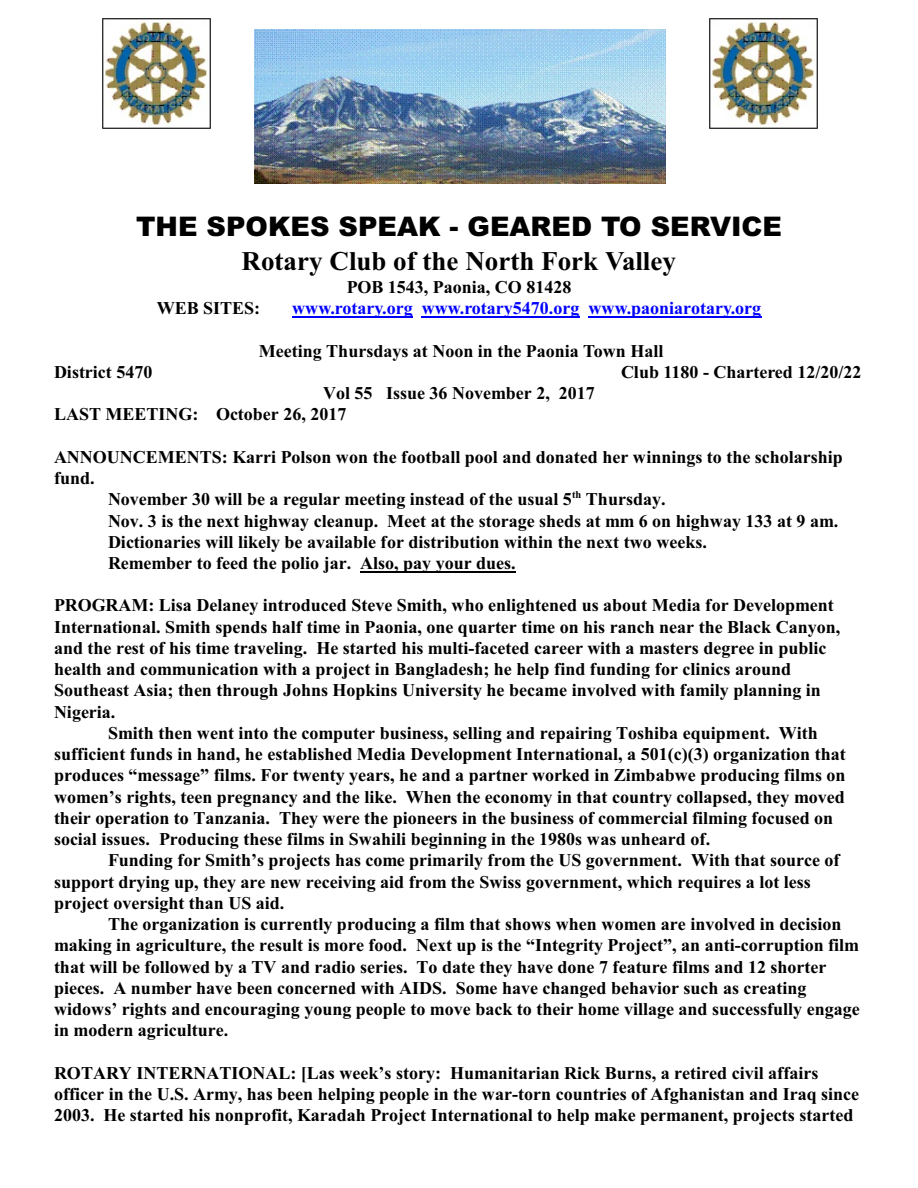
<style>
.page{position:relative;width:918px;height:1188px;background:#fff}
.page>*{position:absolute;margin:0;border:0;box-sizing:border-box;transform-origin:0 0}
.t1{font:italic 900 27px "Arial";color:#000}
.t2{font:700 27px "Times New Roman";color:#000}
.t3{font:700 18px/21.3px "Times New Roman";color:#000}
.t4{font:700 18px "Times New Roman";color:#00f}
</style>
<div class="page">
<img style="left:255px;top:29px;width:411px;height:155px">
<img style="left:102px;top:18px;width:109px;height:111px">
<hr style="left:292px;top:317px;width:40px;height:1px;background:#00f">
<hr style="left:343px;top:317px;width:40px;height:1px;background:#00f">
<hr style="left:382px;top:317px;width:31px;height:1px;background:#00f">
<hr style="left:422px;top:317px;width:39px;height:1px;background:#00f">
<hr style="left:472px;top:317px;width:107px;height:1px;background:#00f">
<hr style="left:588px;top:317px;width:40px;height:1px;background:#00f">
<hr style="left:627px;top:317px;width:64px;height:1px;background:#00f">
<hr style="left:691px;top:317px;width:41px;height:1px;background:#00f">
<hr style="left:731px;top:317px;width:30px;height:1px;background:#00f">
<hr style="left:360px;top:572px;width:156px;height:1px;background:#000">
<img style="left:709px;top:18px;width:109px;height:111px">
<h1 class="t1" style="left:136px;top:216px;width:648px">THE SPOKES SPEAK - GEARED TO SERVICE</h1>
<h1 class="t2" style="left:242px;top:251px;width:436px">Rotary Club of the North Fork Valley</h1>
<p class="t3" style="left:347px;top:278px;width:226px">POB 1543, Paonia, CO 81428</p>
<p class="t3" style="left:157px;top:299px;width:105px">WEB SITES:</p>
<p class="t4" style="left:292px;top:302px;width:471px">www.rotary.org www.rotary5470.org www.paoniarotary.org</p>
<p class="t3" style="left:259px;top:342px;width:406px">Meeting Thursdays at Noon in the Paonia Town Hall</p>
<p class="t3" style="left:54px;top:363px;width:100px">District 5470</p>
<p class="t3" style="left:621px;top:363px;width:242px">Club 1180 - Chartered 12/20/22</p>
<p class="t3" style="left:54px;top:384px;width:542px;text-indent:269px">Vol 55 Issue 36 November 2, 2017<br>LAST MEETING: October 26, 2017</p>
<p class="t3" style="left:54px;top:448px;width:790px">ANNOUNCEMENTS: Karri Polson won the football pool and donated her winnings to the scholarship</p>
<p class="t3" style="left:54px;top:469px;width:42px">fund.</p>
<p class="t3" style="left:108px;top:490px;width:559px">November 30 will be a regular meeting instead of the usual 5<sup>th</sup> Thursday.</p>
<p class="t3" style="left:108px;top:512px;width:732px">Nov. 3 is the next highway cleanup. Meet at the storage sheds at mm 6 on highway 133 at 9 am.</p>
<p class="t3" style="left:108px;top:533px;width:601px">Dictionaries will likely be available for distribution within the next two weeks.</p>
<p class="t3" style="left:108px;top:554px;width:409px">Remember to feed the polio jar. Also, pay your dues.</p>
<p class="t3" style="left:54px;top:597px;width:788px">PROGRAM: Lisa Delaney introduced Steve Smith, who enlightened us about Media for Development International. Smith spends half time in Paonia, one quarter time on his ranch near the Black Canyon, and the rest of his time traveling. He started his multi-faceted career with a masters degree in public health and communication with a project in Bangladesh; he help find funding for clinics around Southeast Asia; then through Johns Hopkins University he became involved with family planning in Nigeria.</p>
<p class="t3" style="left:54px;top:724px;width:793px;text-indent:54px">Smith then went into the computer business, selling and repairing Toshiba equipment. With sufficient funds in hand, he established Media Development International, a 501(c)(3) organization that produces “message” films. For twenty years, he and a partner worked in Zimbabwe producing films on women’s rights, teen pregnancy and the like. When the economy in that country collapsed, they moved their operation to Tanzania. They were the pioneers in the business of commercial filming focused on social issues. Producing these films in Swahili beginning in the 1980s was unheard of.</p>
<p class="t3" style="left:54px;top:852px;width:787px;text-indent:54px">Funding for Smith’s projects has come primarily from the US government. With that source of support drying up, they are new receiving aid from the Swiss government, which requires a lot less project oversight than US aid.</p>
<p class="t3" style="left:54px;top:915px;width:807px;text-indent:54px">The organization is currently producing a film that shows when women are involved in decision making in agriculture, the result is more food. Next up is the “Integrity Project”, an anti-corruption film that will be followed by a TV and radio series. To date they have done 7 feature films and 12 shorter pieces. A number have been concerned with AIDS. Some have changed behavior such as creating widows’ rights and encouraging young people to move back to their home village and successfully engage in modern agriculture.</p>
<p class="t3" style="left:54px;top:1064px;width:807px">ROTARY INTERNATIONAL: [Las week’s story: Humanitarian Rick Burns, a retired civil affairs officer in the U.S. Army, has been helping people in the war-torn countries of Afghanistan and Iraq since<br>2003. He started his nonprofit, Karadah Project International to help make permanent, projects started</p>
</div>
